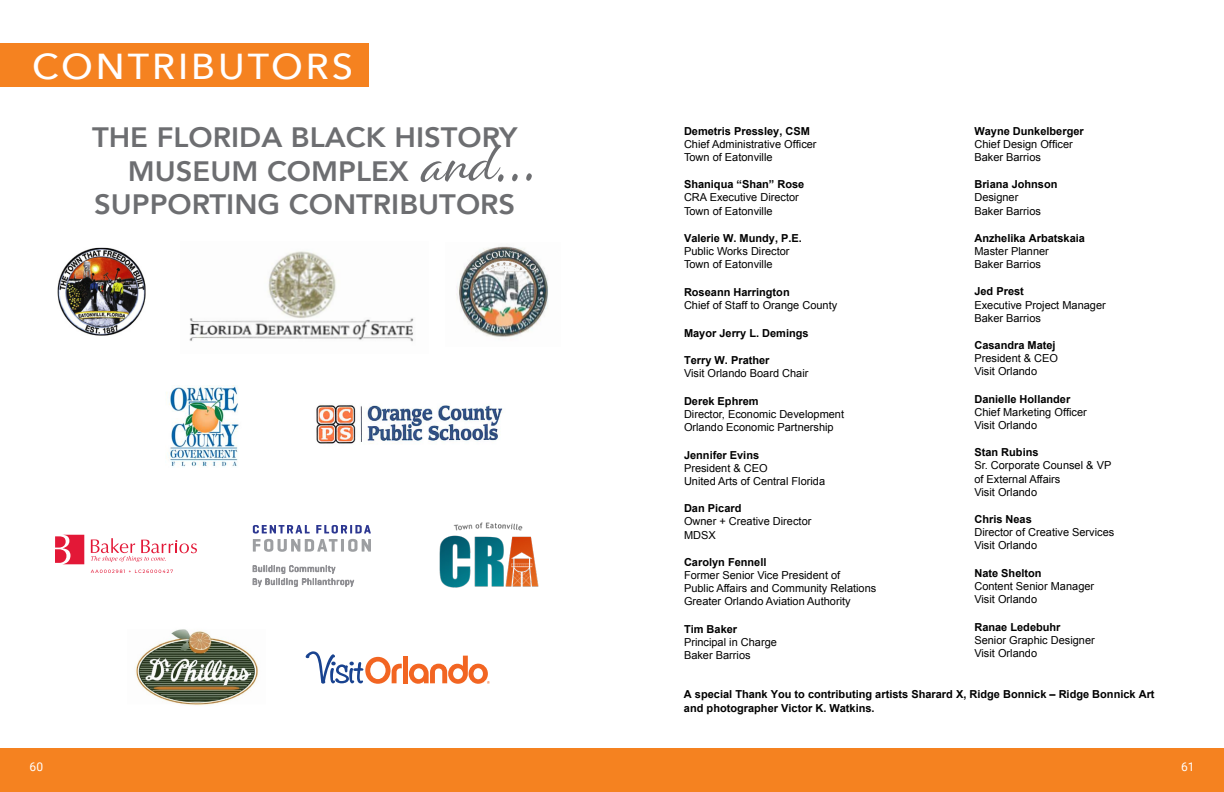
<style>
.page{position:relative;width:1224px;height:792px;background:#fff}
.page>*{position:absolute;margin:0;border:0;box-sizing:border-box;transform-origin:0 0}
.t1{font:58.3px "Alisha";color:#6d6e71}
.t2{font:500 36px "Avenir Next";letter-spacing:.08em;color:#fff;scale:1.04 1}
.t3{font:800 28px "Avenir";color:#6d6e71;scale:1.04 1}
.t4{font:12px "Roboto";color:#fff}
.t5{font:11px/13.2px "Arial";color:#000}
.t6{font:700 11px/14px "Arial";color:#000}
.t7{font:300 8.8px/13px "Geogrotesque";letter-spacing:.065em;color:#919195}
</style>
<div class="page">
<div style="left:0;top:748px;width:615px;height:44px;background:#f58220"></div>
<div style="left:612px;top:748px;width:612px;height:44px;background:#f58220"></div>
<div style="left:0;top:43px;width:368px;height:43px;background:#f58220"></div>
<img style="left:166px;top:385px;width:73px;height:82px">
<img style="left:316px;top:404px;width:187px;height:40px">
<svg style="left:305px;top:651px;width:97px;height:33px"></svg>
<div style="left:403px;top:656px;width:5px;height:27px;background:#f26522"></div>
<svg style="left:409px;top:656px;width:81px;height:28px"></svg>
<img style="left:439px;top:522px;width:100px;height:66px">
<svg style="left:253px;top:525px;width:118px;height:27px"></svg>
<img style="left:456px;top:246px;width:65px;height:91px">
<img style="left:462px;top:247px;width:86px;height:86px">
<img style="left:189px;top:251px;width:225px;height:91px">
<img style="left:135px;top:629px;width:124px;height:77px">
<svg style="left:91px;top:570px;width:82px;height:3px"></svg>
<svg style="left:91px;top:538px;width:106px;height:24px"></svg>
<svg style="left:55px;top:535px;width:29px;height:29px"></svg>
<img style="left:57px;top:248px;width:89px;height:88px">
<h2 class="t2" style="left:32px;top:36px;width:310px">CONTRIBUTORS</h2>
<h3 class="t3" style="left:92px;top:116px;width:411px">THE FLORIDA BLACK HISTORY</h3>
<h3 class="t3" style="left:128px;top:149px;width:272px">MUSEUM COMPLEX</h3>
<h3 class="t3" style="left:94px;top:183px;width:406px">SUPPORTING CONTRIBUTORS</h3>
<h1 class="t1" style="left:422px;top:128px;width:119px;rotate:-2deg">and...</h1>
<p class="t7" style="left:252px;top:562px;width:103px">Building Community<br>By Building Philanthropy</p>
<p class="t6" style="left:684px;top:124px;width:127px">Demetris Pressley, CSM</p>
<p class="t5" style="left:684px;top:137px;width:134px">Chief Administrative Officer<br>Town of Eatonville</p>
<p class="t6" style="left:684px;top:178px;width:122px">Shaniqua “Shan” Rose</p>
<p class="t5" style="left:684px;top:191px;width:116px">CRA Executive Director<br>Town of Eatonville</p>
<p class="t6" style="left:684px;top:231px;width:119px">Valerie W. Mundy, P.E.</p>
<p class="t5" style="left:684px;top:245px;width:107px">Public Works Director<br>Town of Eatonville</p>
<p class="t6" style="left:684px;top:286px;width:107px">Roseann Harrington</p>
<p class="t5" style="left:684px;top:299px;width:155px">Chief of Staff to Orange County</p>
<p class="t6" style="left:684px;top:326px;width:126px">Mayor Jerry L. Demings</p>
<p class="t6" style="left:684px;top:353px;width:87px">Terry W. Prather</p>
<p class="t5" style="left:684px;top:367px;width:126px">Visit Orlando Board Chair</p>
<p class="t6" style="left:684px;top:394px;width:76px">Derek Ephrem</p>
<p class="t5" style="left:684px;top:408px;width:162px">Director, Economic Development<br>Orlando Economic Partnership</p>
<p class="t6" style="left:684px;top:448px;width:77px">Jennifer Evins</p>
<p class="t5" style="left:684px;top:461px;width:143px">President &amp; CEO<br>United Arts of Central Florida</p>
<p class="t6" style="left:684px;top:502px;width:59px">Dan Picard</p>
<p class="t5" style="left:684px;top:515px;width:129px">Owner + Creative Director<br>MDSX</p>
<p class="t6" style="left:684px;top:555px;width:84px">Carolyn Fennell</p>
<p class="t5" style="left:684px;top:569px;width:194px">Former Senior Vice President of<br>Public Affairs and Community Relations<br>Greater Orlando Aviation Authority</p>
<p class="t6" style="left:684px;top:622px;width:55px">Tim Baker</p>
<p class="t5" style="left:684px;top:635px;width:94px">Principal in Charge<br>Baker Barrios</p>
<p class="t6" style="left:974px;top:124px;width:111px">Wayne Dunkelberger</p>
<p class="t5" style="left:974px;top:137px;width:100px">Chief Design Officer<br>Baker Barrios</p>
<p class="t6" style="left:974px;top:178px;width:85px">Briana Johnson</p>
<p class="t5" style="left:974px;top:191px;width:68px">Designer<br>Baker Barrios</p>
<p class="t6" style="left:974px;top:231px;width:112px">Anzhelika Arbatskaia</p>
<p class="t5" style="left:974px;top:245px;width:76px">Master Planner<br>Baker Barrios</p>
<p class="t6" style="left:974px;top:285px;width:51px">Jed Prest</p>
<p class="t5" style="left:974px;top:298px;width:133px">Executive Project Manager<br>Baker Barrios</p>
<p class="t6" style="left:974px;top:339px;width:83px">Casandra Matej</p>
<p class="t5" style="left:974px;top:352px;width:85px">President &amp; CEO<br>Visit Orlando</p>
<p class="t6" style="left:974px;top:392px;width:97px">Danielle Hollander</p>
<p class="t5" style="left:974px;top:405px;width:114px">Chief Marketing Officer<br>Visit Orlando</p>
<p class="t6" style="left:974px;top:446px;width:66px">Stan Rubins</p>
<p class="t5" style="left:974px;top:459px;width:138px">Sr. Corporate Counsel &amp; VP of External Affairs<br>Visit Orlando</p>
<p class="t6" style="left:974px;top:513px;width:59px">Chris Neas</p>
<p class="t5" style="left:974px;top:526px;width:141px">Director of Creative Services<br>Visit Orlando</p>
<p class="t6" style="left:974px;top:566px;width:69px">Nate Shelton</p>
<p class="t5" style="left:974px;top:579px;width:121px">Content Senior Manager<br>Visit Orlando</p>
<p class="t6" style="left:974px;top:621px;width:88px">Ranae Ledebuhr</p>
<p class="t5" style="left:974px;top:634px;width:122px">Senior Graphic Designer<br>Visit Orlando</p>
<p class="t6" style="left:684px;top:687px;width:472px">A special Thank You to contributing artists Sharard X, Ridge Bonnick – Ridge Bonnick Art and photographer Victor K. Watkins.</p>
<p class="t4" style="left:30px;top:758px;width:15px">60</p>
<p class="t4" style="left:1181px;top:758px;width:15px">61</p>
</div>
